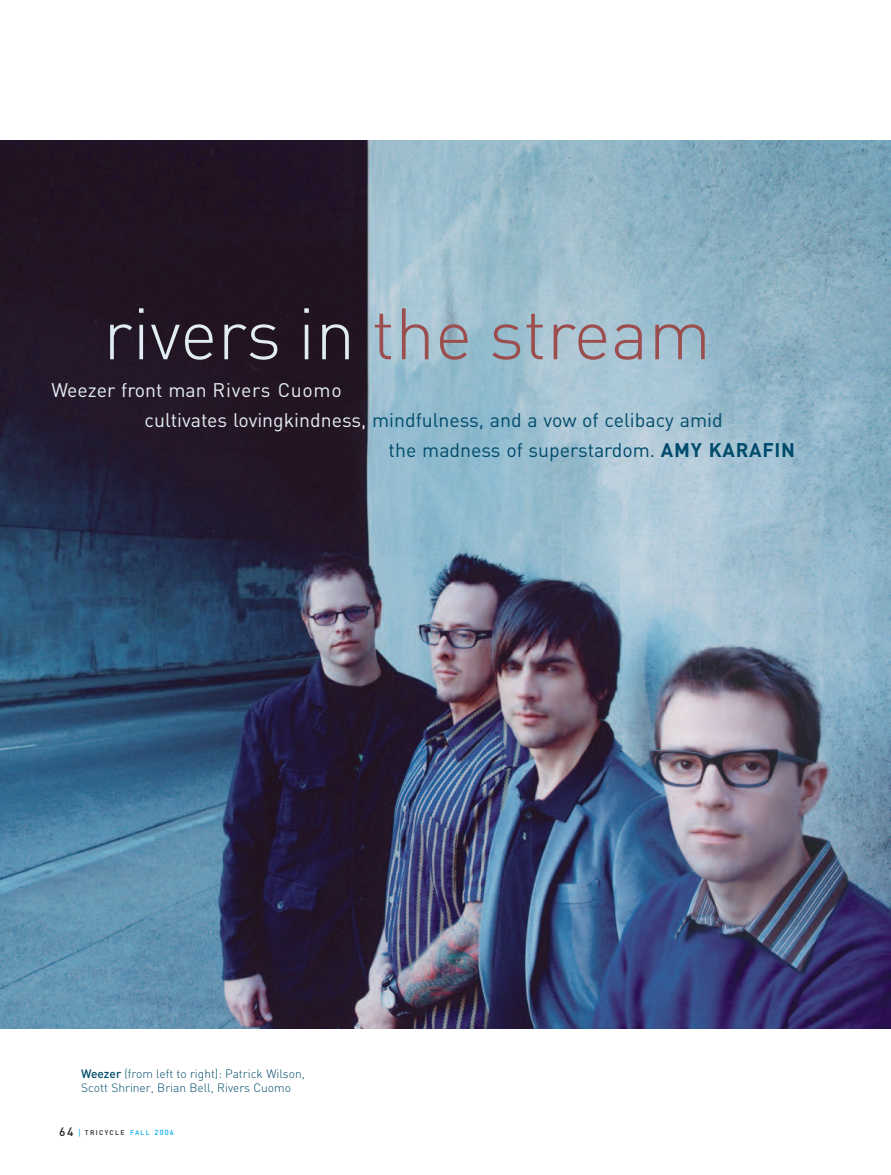
<style>
.page{position:relative;width:891px;height:1175px;background:#fff}
.page>*{position:absolute;margin:0;border:0;box-sizing:border-box;transform-origin:0 0}
.t1{font:300 71.55px "DIN";color:#9b4e4d}
.t2{font:19.5px "DIN";color:#004b6c}
.t3{font:19.5px "DIN";color:#e4edf2}
.t4{font:300 12px/14.4px "DIN";color:#004b6c}
.t5{font:500 6.75px "DIN";letter-spacing:.2em;color:#231f20}
.s1{color:#e1edf2}
.s2{color:#e4edf2}
.s3{font-weight:700}
.s4{font-weight:500}
.s5{font-size:12px}
.s6{font-weight:400;font-size:9px;color:#00aeef}
.s7{color:#00aeef}
.s8{font-size:7.5px;color:#00aeef}
</style>
<div class="page">
<img style="left:0;top:140px;width:891px;height:889px">
<h1 class="t1" style="left:103px;top:308px;width:609px"><span class="s1">rivers in</span> the stream</h1>
<p class="t3" style="left:51px;top:383px;width:292px">Weezer front man Rivers Cuomo</p>
<p class="t2" style="left:145px;top:413px;width:580px"><span class="s2">cultivates lovingkindness,</span> mindfulness, and a vow of celibacy amid</p>
<p class="t2" style="left:389px;top:443px;width:408px">the madness of superstardom. <span class="s3">AMY KARAFIN</span></p>
<p class="t4" style="left:81px;top:1067px;width:225px"><span class="s4">Weezer</span> (from left to right): Patrick Wilson,<br>Scott Shriner, Brian Bell, Rivers Cuomo</p>
<p class="t5" style="left:59px;top:1130px;width:116px"><span class="s5">64</span> <span class="s6">|</span> TRICYCLE <span class="s7">FALL</span> <span class="s8">2006</span></p>
</div>
